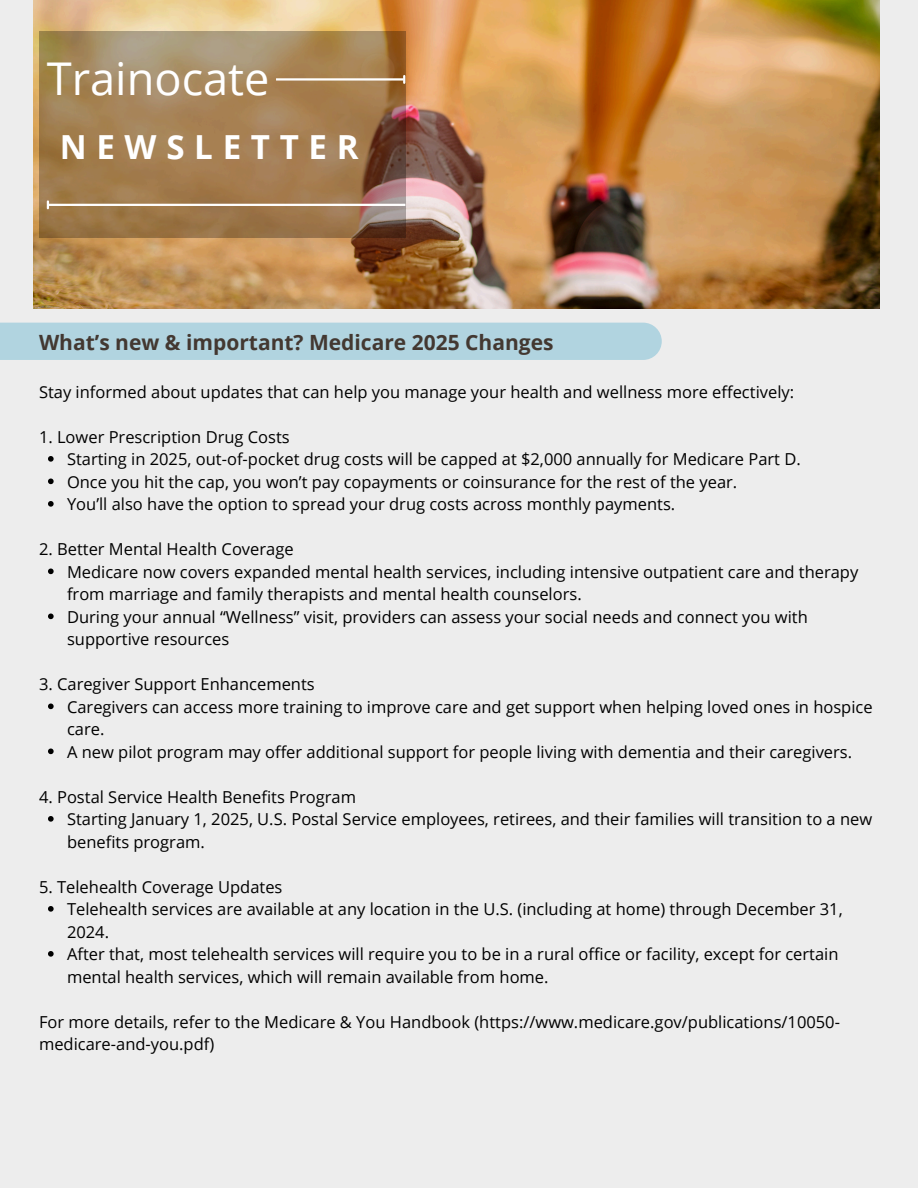
<style>
.page{position:relative;width:918px;height:1188px;background:#ededed}
.page>*{position:absolute;margin:0;border:0;box-sizing:border-box;transform-origin:0 0}
.t1{font:45.15px "Open Sans";color:#fff}
.t2{font:700 33.15px "Open Sans";letter-spacing:.29em;color:#fff}
.t3{font:700 21px "Open Sans";color:#433831}
.t4{font:16.5px/22.5px "Open Sans";color:#000}
</style>
<div class="page">
<img style="left:34px;top:0;width:846px;height:308px">
<svg style="left:39px;top:31px;width:366px;height:207px;background:#a07d54"></svg>
<hr style="left:276px;top:78px;width:128px;height:3px;background:#fff">
<svg style="left:403px;top:76px;width:2px;height:7px"></svg>
<hr style="left:48px;top:204px;width:357px;height:2px;background:#fff">
<svg style="left:47px;top:201px;width:2px;height:7px"></svg>
<div style="left:0;top:323px;width:662px;height:37px;background:#b1d4e0"></div>
<svg style="left:48px;top:456px;width:6px;height:6px"></svg>
<svg style="left:48px;top:479px;width:6px;height:5px"></svg>
<svg style="left:48px;top:501px;width:6px;height:6px"></svg>
<svg style="left:48px;top:569px;width:6px;height:5px"></svg>
<svg style="left:48px;top:614px;width:6px;height:5px"></svg>
<svg style="left:48px;top:704px;width:6px;height:5px"></svg>
<svg style="left:48px;top:749px;width:6px;height:5px"></svg>
<svg style="left:48px;top:816px;width:6px;height:6px"></svg>
<svg style="left:48px;top:906px;width:6px;height:6px"></svg>
<svg style="left:48px;top:951px;width:6px;height:6px"></svg>
<p class="t1" style="left:47px;top:46px;width:224px">Trainocate</p>
<p class="t2" style="left:60px;top:124px;width:300px">NEWSLETTER</p>
<p class="t3" style="left:39px;top:328px;width:516px">What’s new &amp; important? Medicare 2025 Changes</p>
<h1 class="t4" style="left:39px;top:380px;width:757px">Stay informed about updates that can help you manage your health and wellness more effectively:</h1>
<p class="t4" style="left:39px;top:425px;width:252px">1. Lower Prescription Drug Costs</p>
<p class="t4" style="left:67px;top:447px;width:735px">Starting in 2025, out-of-pocket drug costs will be capped at $2,000 annually for Medicare Part D.</p>
<h2 class="t4" style="left:67px;top:470px;width:672px">Once you hit the cap, you won’t pay copayments or coinsurance for the rest of the year.</h2>
<h3 class="t4" style="left:67px;top:492px;width:610px">You’ll also have the option to spread your drug costs across monthly payments.</h3>
<p class="t4" style="left:39px;top:537px;width:256px">2. Better Mental Health Coverage</p>
<p class="t4" style="left:67px;top:560px;width:793px">Medicare now covers expanded mental health services, including intensive outpatient care and therapy from marriage and family therapists and mental health counselors.</p>
<p class="t4" style="left:67px;top:605px;width:742px">During your annual “Wellness” visit, providers can assess your social needs and connect you with supportive resources</p>
<p class="t4" style="left:39px;top:672px;width:277px">3. Caregiver Support Enhancements</p>
<p class="t4" style="left:67px;top:695px;width:807px">Caregivers can access more training to improve care and get support when helping loved ones in hospice care.</p>
<p class="t4" style="left:67px;top:740px;width:787px">A new pilot program may offer additional support for people living with dementia and their caregivers.</p>
<p class="t4" style="left:39px;top:785px;width:319px">4. Postal Service Health Benefits Program</p>
<p class="t4" style="left:67px;top:807px;width:807px">Starting January 1, 2025, U.S. Postal Service employees, retirees, and their families will transition to a new benefits program.</p>
<p class="t4" style="left:39px;top:875px;width:245px">5. Telehealth Coverage Updates</p>
<p class="t4" style="left:67px;top:897px;width:777px">Telehealth services are available at any location in the U.S. (including at home) through December 31,<br>2024.</p>
<p class="t4" style="left:67px;top:942px;width:773px">After that, most telehealth services will require you to be in a rural office or facility, except for certain mental health services, which will remain available from home.</p>
<p class="t4" style="left:39px;top:1010px;width:803px">For more details, refer to the Medicare &amp; You Handbook (https://www.medicare.gov/publications/10050- medicare-and-you.pdf)</p>
</div>
